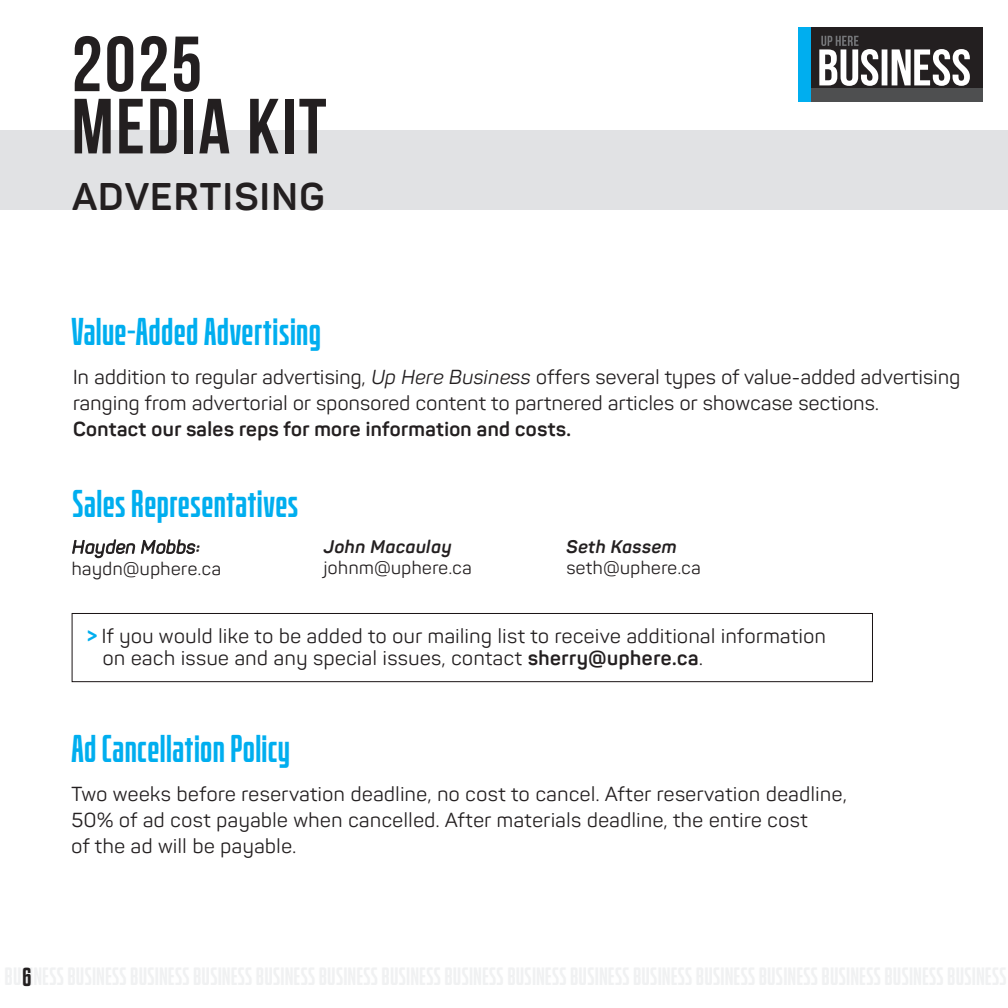
<style>
.page{position:relative;width:1008px;height:1008px;background:#fff}
.page>*{position:absolute;margin:0;border:0;box-sizing:border-box;transform-origin:0 0}
.t1{font:700 78px/62.2px "Bebas Neue";letter-spacing:.03em;color:#231f20}
.t2{font:700 38px "Panton";letter-spacing:.04em;color:#231f20}
.t3{font:700 34px "Bitcrusher Cd Rg";letter-spacing:.03em;color:#00aeef}
.t4{font:700 26px "Dharma Gothic E";color:#231f20}
.t5{font:20px/26px "Panton";letter-spacing:.03em;color:#231f20}
.t6{font:700 20px "Panton";letter-spacing:.02em;color:#231f20}
.t7{font:18px/21.6px "Panton";letter-spacing:.03em;color:#231f20}
.t8{font:italic 700 18px "Panton";letter-spacing:.03em;color:#231f20}
.s1{font-style:italic}
.s2{font-weight:700;font-style:italic}
.s3{font-weight:700;font-size:22px;color:#00aeef}
.s4{font-weight:700}
</style>
<div class="page">
<div style="left:72px;top:612px;width:800px;height:70px;border:1px solid #1a1415"></div>
<div style="left:0;top:131px;width:1007px;height:79px;background:#e1e2e4"></div>
<div style="left:797px;top:27px;width:184px;height:74px;background:#231f20"></div>
<div style="left:797px;top:88px;width:184px;height:13px;background:#4e4f50"></div>
<div style="left:797px;top:27px;width:13px;height:74px;background:#00aeef"></div>
<svg style="left:819px;top:36px;width:150px;height:50px"></svg>
<h1 class="t1" style="left:72px;top:32px;width:256px">2025<br>MEDIA KIT</h1>
<h2 class="t2" style="left:72px;top:173px;width:254px">ADVERTISING</h2>
<h3 class="t3" style="left:72px;top:305px;width:250px">Value-Added Advertising</h3>
<p class="t5" style="left:73px;top:363px;width:888px">In addition to regular advertising, <span class="s1">Up Here Business</span> offers several types of value-added advertising ranging from advertorial or sponsored content to partnered articles or showcase sections.</p>
<p class="t6" style="left:73px;top:416px;width:499px">Contact our sales reps for more information and costs.</p>
<h3 class="t3" style="left:72px;top:477px;width:227px">Sales Representatives</h3>
<p class="t7" style="left:72px;top:536px;width:150px"><span class="s1">Hayden Mobbs</span><span class="s2">: </span>haydn@uphere.ca</p>
<p class="t8" style="left:324px;top:535px;width:129px">John Macaulay</p>
<p class="t7" style="left:324px;top:557px;width:149px">johnm@uphere.ca</p>
<p class="t8" style="left:566px;top:535px;width:112px">Seth Kassem</p>
<p class="t7" style="left:566px;top:557px;width:136px">seth@uphere.ca</p>
<p class="t5" style="left:103px;top:624px;width:724px;line-height:22px;text-indent:-16px"><span class="s3">&gt;</span> If you would like to be added to our mailing list to receive additional information on each issue and any special issues, contact <span class="s4">sherry@uphere.ca</span>.</p>
<h3 class="t3" style="left:72px;top:722px;width:220px">Ad Cancellation Policy</h3>
<p class="t5" style="left:72px;top:780px;width:776px">Two weeks before reservation deadline, no cost to cancel. After reservation deadline,<br>50% of ad cost payable when cancelled. After materials deadline, the entire cost<br>of the ad will be payable.</p>
<h3 class="t4" style="left:22px;top:963px;width:10px">6</h3>
</div>
